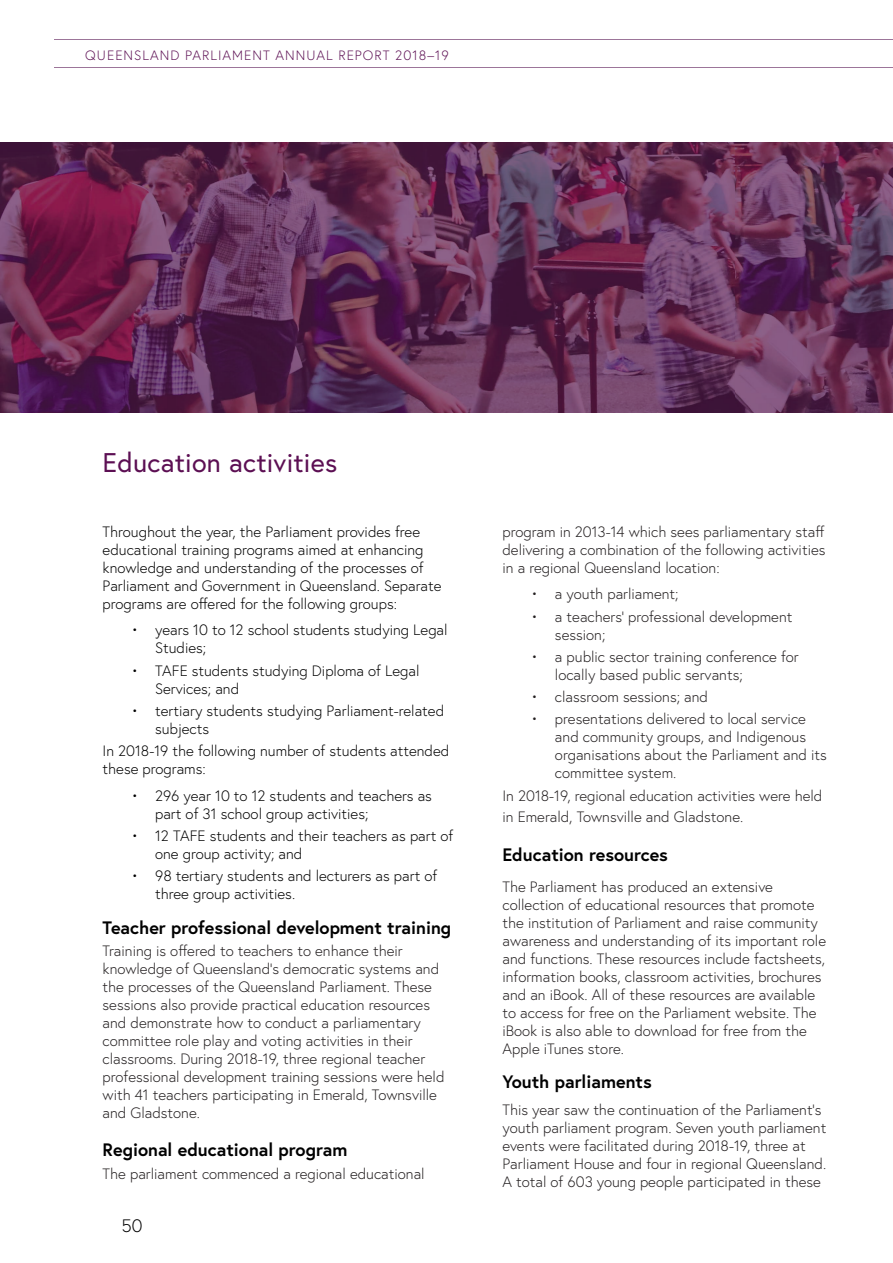
<style>
.page{position:relative;width:893px;height:1263px;background:#fff}
.page>*{position:absolute;margin:0;border:0;box-sizing:border-box;transform-origin:0 0}
.t1{font:27px "Europa";letter-spacing:.01em;color:#5c0f53}
.t2{font:700 18px "Europa";color:#000}
.t3{font:300 18px "Europa";color:#000}
.t4{font:300 15px/18px "Europa";color:#231f20}
.t5{font:300 15px/18px "Europa";color:#000}
.t6{font:300 13.5px "Europa";letter-spacing:.075em;color:#5c0f53}
</style>
<div class="page">
<hr style="left:55px;top:39px;width:838px;height:1px;background:#9c7599">
<hr style="left:55px;top:67px;width:838px;height:1px;background:#9c7599">
<img style="left:1px;top:142px;width:892px;height:271px">
<p class="t6" style="left:85px;top:46px;width:365px">QUEENSLAND PARLIAMENT ANNUAL REPORT 2018–19</p>
<h1 class="t1" style="left:103px;top:445px;width:236px">Education activities</h1>
<p class="t5" style="left:103px;top:522px;width:340px">Throughout the year, the Parliament provides free educational training programs aimed at enhancing knowledge and understanding of the processes of Parliament and Government in Queensland. Separate programs are offered for the following groups:</p>
<p class="t5" style="left:155px;top:621px;width:294px;text-indent:-24px">• years 10 to 12 school students studying Legal<br>Studies;</p>
<p class="t5" style="left:155px;top:661px;width:266px;text-indent:-24px">• TAFE students studying Diploma of Legal<br>Services; and</p>
<p class="t5" style="left:155px;top:701px;width:291px;text-indent:-24px">• tertiary students studying Parliament-related subjects</p>
<p class="t5" style="left:103px;top:742px;width:348px">In 2018-19 the following number of students attended these programs:</p>
<p class="t5" style="left:155px;top:786px;width:278px;text-indent:-24px">• 296 year 10 to 12 students and teachers as part of 31 school group activities;</p>
<p class="t5" style="left:155px;top:826px;width:300px;text-indent:-24px">• 12 TAFE students and their teachers as part of one group activity; and</p>
<p class="t5" style="left:155px;top:867px;width:284px;text-indent:-24px">• 98 tertiary students and lecturers as part of three group activities.</p>
<p class="t2" style="left:103px;top:915px;width:350px">Teacher professional development training</p>
<p class="t4" style="left:103px;top:941px;width:343px">Training is offered to teachers to enhance their knowledge of Queensland’s democratic systems and the processes of the Queensland Parliament. These sessions also provide practical education resources and demonstrate how to conduct a parliamentary committee role play and voting activities in their classrooms. During 2018-19, three regional teacher professional development training sessions were held with 41 teachers participating in Emerald, Townsville and Gladstone.</p>
<p class="t2" style="left:103px;top:1138px;width:246px">Regional educational program</p>
<p class="t4" style="left:103px;top:1164px;width:324px">The parliament commenced a regional educational</p>
<p class="t3" style="left:121px;top:1215px;width:23px">50</p>
<p class="t4" style="left:502px;top:522px;width:324px;text-align:justify">program in 2013-14 which sees parliamentary staff delivering a combination of the following activities in a regional Queensland location:</p>
<p class="t4" style="left:531px;top:585px;width:149px">• a youth parliament;</p>
<p class="t4" style="left:555px;top:607px;width:239px;text-indent:-24px">• a teachers’ professional development session;</p>
<p class="t4" style="left:555px;top:647px;width:245px;text-indent:-24px">• a public sector training conference for locally based public servants;</p>
<p class="t4" style="left:531px;top:688px;width:178px">• classroom sessions; and</p>
<p class="t4" style="left:555px;top:710px;width:273px;text-indent:-24px">• presentations delivered to local service and community groups, and Indigenous organisations about the Parliament and its committee system.</p>
<p class="t4" style="left:502px;top:784px;width:321px;line-height:21.6px">In 2018-19, regional education activities were held in Emerald, Townsville and Gladstone.</p>
<p class="t2" style="left:502px;top:842px;width:167px">Education resources</p>
<p class="t4" style="left:502px;top:877px;width:325px">The Parliament has produced an extensive collection of educational resources that promote the institution of Parliament and raise community awareness and understanding of its important role and functions. These resources include factsheets, information books, classroom activities, brochures and an iBook. All of these resources are available to access for free on the Parliament website. The iBook is also able to download for free from the Apple iTunes store.</p>
<p class="t2" style="left:502px;top:1069px;width:151px">Youth parliaments</p>
<p class="t4" style="left:502px;top:1100px;width:325px">This year saw the continuation of the Parliament’s youth parliament program. Seven youth parliament events were facilitated during 2018-19, three at Parliament House and four in regional Queensland.<br>A total of 603 young people participated in these</p>
</div>
